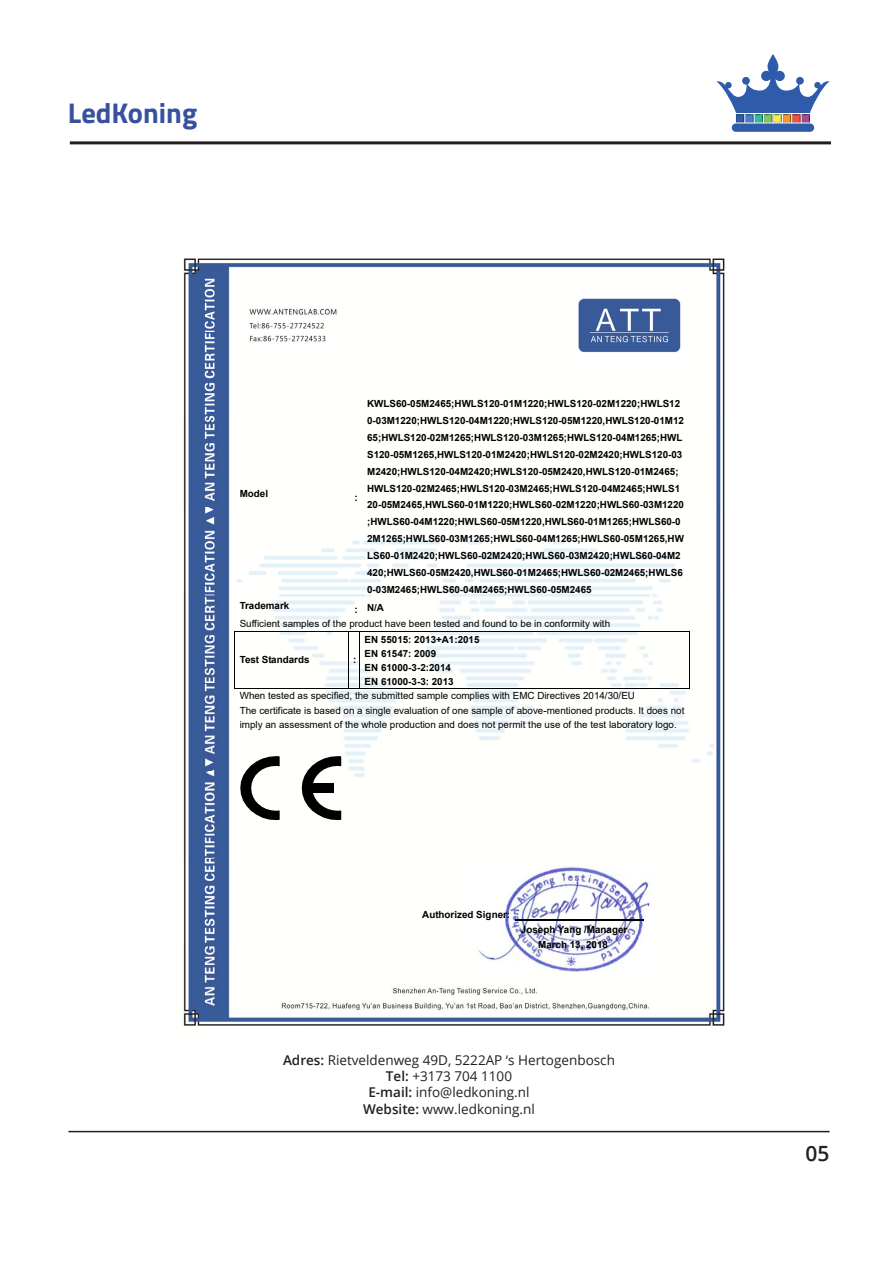
<style>
.page{position:relative;width:893px;height:1263px;background:#fff}
.page>*{position:absolute;margin:0;border:0;box-sizing:border-box;transform-origin:0 0}
.t1{font:700 28.5px "Titillium Web";color:#37519f}
.t2{font:600 21px "Open Sans";color:#231f20}
.Alineastijl_1{font:13.5px "Open Sans";color:#231f20}
.t3{font:700 9.9px/16.8px "Arial";color:#000}
.t4{font:9.9px/16px "Arial";color:#000}
.s1{font-weight:700}
.s2{font-weight:600}
</style>
<div class="page">
<hr style="left:68px;top:1131px;width:762px;height:1px;background:#231f20">
<svg style="left:731px;top:122px;width:84px;height:10px"></svg>
<div style="left:732px;top:123px;width:82px;height:9px;background:#2f5caa;border-radius:4px"></div>
<svg style="left:716px;top:54px;width:114px;height:68px"></svg>
<hr style="left:70px;top:141px;width:761px;height:3px;background:#231f20">
<img style="left:183px;top:258px;width:542px;height:768px">
<img style="left:477px;top:865px;width:175px;height:106px">
<hr style="left:234px;top:631px;width:456px;height:1px;background:#000">
<hr style="left:234px;top:632px;width:1px;height:56px;background:#000">
<hr style="left:348px;top:632px;width:1px;height:56px;background:#000">
<hr style="left:359px;top:632px;width:1px;height:56px;background:#000">
<hr style="left:689px;top:632px;width:1px;height:56px;background:#000">
<hr style="left:234px;top:688px;width:456px;height:1px;background:#000">
<hr style="left:515px;top:919px;width:128px;height:1px;background:#000">
<svg style="left:302px;top:756px;width:39px;height:64px"></svg>
<div style="left:306px;top:783px;width:28px;height:10px;background:#000"></div>
<svg style="left:240px;top:756px;width:40px;height:64px"></svg>
<h1 class="t1" style="left:68px;top:91px;width:131px">LedKoning</h1>
<p class="t3" style="left:240px;top:486px;width:30px">Model</p>
<p class="t3" style="left:354px;top:489px;width:5px">:</p>
<p class="t3" style="left:367px;top:396px;width:318px">KWLS60-05M2465;HWLS120-01M1220;HWLS120-02M1220;HWLS12<br>0-03M1220;HWLS120-04M1220;HWLS120-05M1220,HWLS120-01M12<br>65;HWLS120-02M1265;HWLS120-03M1265;HWLS120-04M1265;HWL S120-05M1265,HWLS120-01M2420;HWLS120-02M2420;HWLS120-03<br>M2420;HWLS120-04M2420;HWLS120-05M2420,HWLS120-01M2465; HWLS120-02M2465;HWLS120-03M2465;HWLS120-04M2465;HWLS1<br>20-05M2465,HWLS60-01M1220;HWLS60-02M1220;HWLS60-03M1220 ;HWLS60-04M1220;HWLS60-05M1220,HWLS60-01M1265;HWLS60-0<br>2M1265;HWLS60-03M1265;HWLS60-04M1265;HWLS60-05M1265,HW LS60-01M2420;HWLS60-02M2420;HWLS60-03M2420;HWLS60-04M2<br>420;HWLS60-05M2420,HWLS60-01M2465;HWLS60-02M2465;HWLS6<br>0-03M2465;HWLS60-04M2465;HWLS60-05M2465</p>
<p class="t3" style="left:240px;top:597px;width:51px">Trademark</p>
<p class="t4" style="left:240px;top:600px;width:372px;text-indent:115px"><span class="s1">: N/A<br></span>Sufficient samples of the product have been tested and found to be in conformity with</p>
<p class="t3" style="left:240px;top:652px;width:71px">Test Standards</p>
<p class="t3" style="left:353px;top:652px;width:5px">:</p>
<p class="t3" style="left:365px;top:631px;width:116px">EN 55015: 2013+A1:2015</p>
<p class="t3" style="left:365px;top:645px;width:73px">EN 61547: 2009</p>
<p class="t3" style="left:365px;top:659px;width:88px">EN 61000-3-2:2014</p>
<p class="t3" style="left:365px;top:673px;width:91px">EN 61000-3-3: 2013</p>
<p class="t4" style="left:240px;top:688px;width:397px">When tested as specified, the submitted sample complies with EMC Directives 2014/30/EU</p>
<p class="t4" style="left:240px;top:702px;width:446px">The certificate is based on a single evaluation of one sample of above-mentioned products. It does not</p>
<p class="t4" style="left:240px;top:717px;width:439px">imply an assessment of the whole production and does not permit the use of the test laboratory logo.</p>
<p class="t3" style="left:422px;top:907px;width:89px">Authorized Signer:</p>
<p class="t3" style="left:521px;top:922px;width:108px;line-height:14.5px;text-align:center">Joseph Yang /Manager<br>March 13, 2018</p>
<p class="Alineastijl_1" style="left:283px;top:1051px;width:333px"><span class="s2">Adres:</span> Rietveldenweg 49D, 5222AP ‘s Hertogenbosch</p>
<p class="Alineastijl_1" style="left:386px;top:1067px;width:128px"><span class="s2">Tel:</span> +3173 704 1100</p>
<p class="Alineastijl_1" style="left:368px;top:1083px;width:163px"><span class="s2">E-mail:</span> info@ledkoning.nl</p>
<p class="Alineastijl_1" style="left:363px;top:1099px;width:173px"><span class="s2">Website:</span> www.ledkoning.nl</p>
<h2 class="t2" style="left:806px;top:1139px;width:25px">05</h2>
</div>
